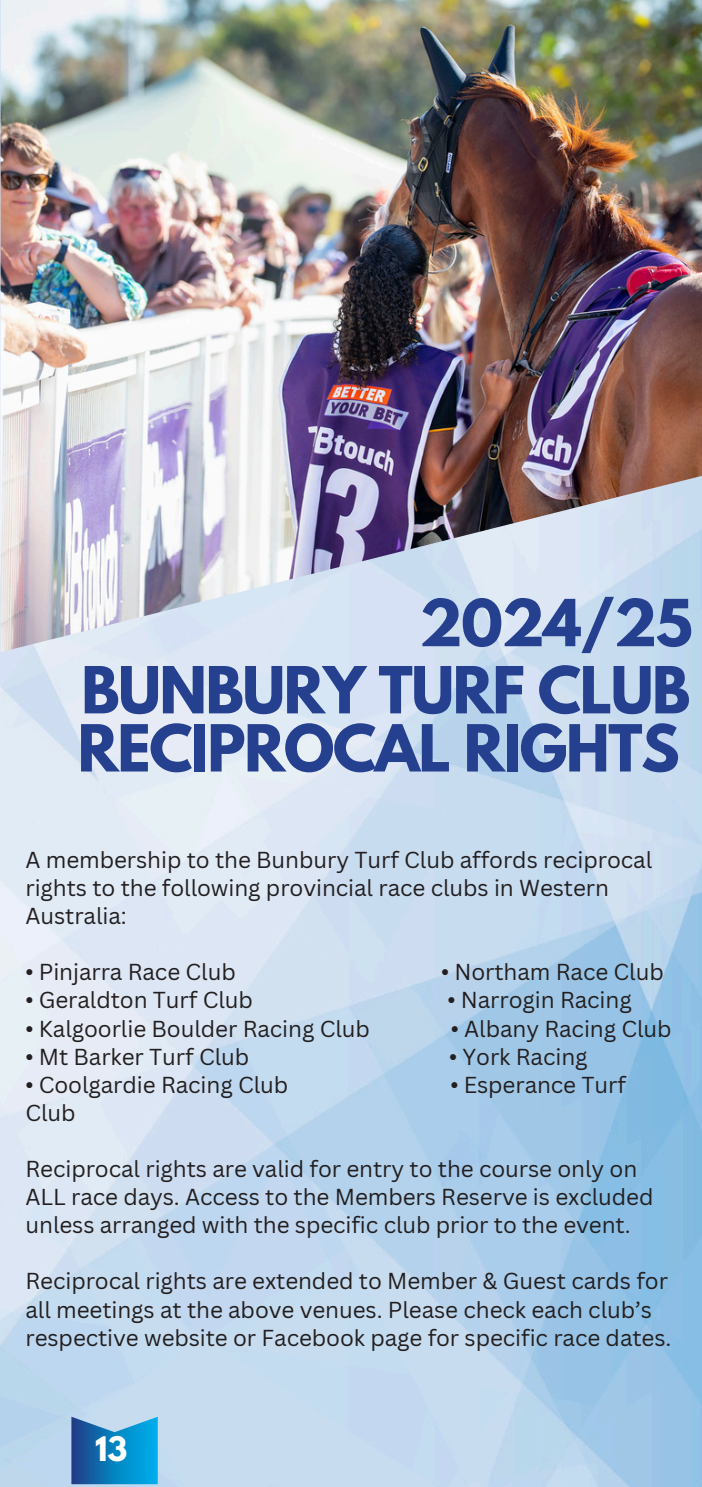
<style>
.page{position:relative;width:702px;height:1487px;background:#fff}
.page>*{position:absolute;margin:0;border:0;box-sizing:border-box;transform-origin:0 0}
.t1{font:700 57.5px/58px "League Spartan";letter-spacing:-.025em;color:#25408f}
.t2{font:700 30px "League Spartan";color:#fff}
.t3{font:22.5px/28px "Canva Sans";letter-spacing:-.005em;color:#231f20}
</style>
<div class="page">
<img style="left:1px;top:0;width:700px;height:652px">
<svg style="left:71px;top:1417px;width:87px;height:67px"></svg>
<p class="t1" style="left:419px;top:601px;width:274px">2024/25</p>
<p class="t1" style="left:78px;top:669px;width:614px">BUNBURY TURF CLUB<br>RECIPROCAL RIGHTS</p>
<p class="t3" style="left:25px;top:845px;width:628px">A membership to the Bunbury Turf Club affords reciprocal rights to the following provincial race clubs in Western<br>Australia:</p>
<p class="t3" style="left:25px;top:958px;width:212px">• Pinjarra Race Club</p>
<p class="t3" style="left:441px;top:958px;width:224px">• Northam Race Club</p>
<p class="t3" style="left:25px;top:986px;width:229px">• Geraldton Turf Club</p>
<p class="t3" style="left:447px;top:986px;width:186px">• Narrogin Racing</p>
<p class="t3" style="left:25px;top:1014px;width:346px">• Kalgoorlie Boulder Racing Club</p>
<p class="t3" style="left:450px;top:1014px;width:222px">• Albany Racing Club</p>
<p class="t3" style="left:25px;top:1042px;width:225px">• Mt Barker Turf Club</p>
<p class="t3" style="left:449px;top:1042px;width:140px">• York Racing</p>
<p class="t3" style="left:25px;top:1070px;width:264px">• Coolgardie Racing Club</p>
<p class="t3" style="left:450px;top:1070px;width:177px">• Esperance Turf</p>
<p class="t3" style="left:25px;top:1098px;width:52px">Club</p>
<p class="t3" style="left:25px;top:1154px;width:629px">Reciprocal rights are valid for entry to the course only on<br>ALL race days. Access to the Members Reserve is excluded unless arranged with the specific club prior to the event.</p>
<p class="t3" style="left:25px;top:1267px;width:647px">Reciprocal rights are extended to Member &amp; Guest cards for all meetings at the above venues. Please check each club’s respective website or Facebook page for specific race dates.</p>
<h1 class="t2" style="left:95px;top:1434px;width:34px">13</h1>
</div>
